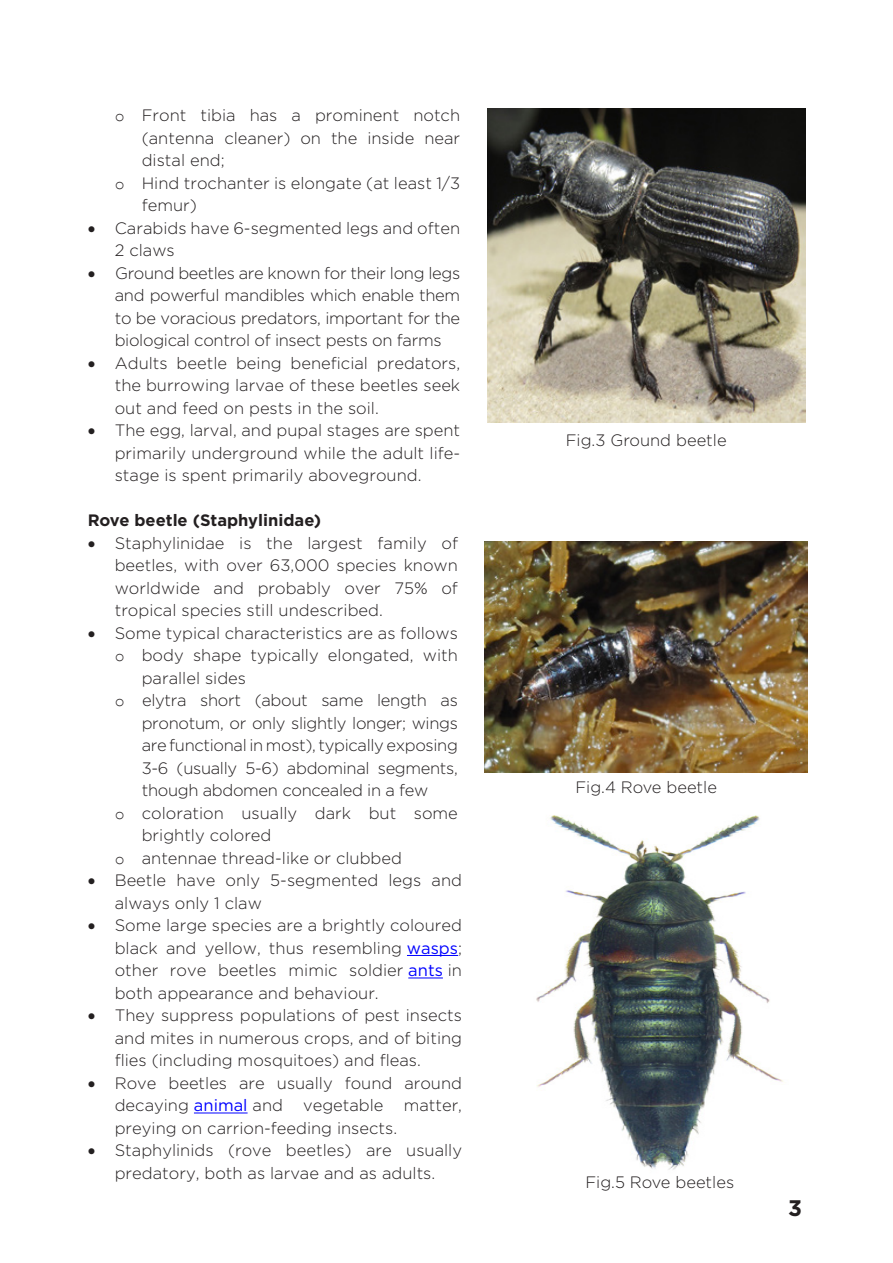
<style>
.page{position:relative;width:893px;height:1263px;background:#fff}
.page>*{position:absolute;margin:0;border:0;box-sizing:border-box;transform-origin:0 0}
.t1{font:700 22.5px "Gotham";color:#231f20}
.Eng_Body{font:300 16.5px/22.5px "Gotham";color:#231f20;text-align:justify}
.Eng_Body-2{font:700 16.5px "Gotham";color:#231f20}
.s1{font-family:"Courier New";font-weight:400}
.s2{font-weight:400;color:#00f}
</style>
<div class="page">
<hr style="left:407px;top:955px;width:51px;height:1px;background:#00f">
<hr style="left:408px;top:977px;width:35px;height:1px;background:#00f">
<hr style="left:194px;top:1112px;width:54px;height:1px;background:#00f">
<img style="left:487px;top:108px;width:318px;height:314px">
<img style="left:485px;top:541px;width:322px;height:232px">
<img style="left:536px;top:815px;width:247px;height:355px">
<p class="Eng_Body" style="left:142px;top:104px;width:320px;text-indent:-27px"><span class="s1">o</span> Front tibia has a prominent notch (antenna cleaner) on the inside near distal end;</p>
<p class="Eng_Body" style="left:142px;top:171px;width:320px;text-indent:-27px"><span class="s1">o</span> Hind trochanter is elongate (at least 1/3 femur)</p>
<p class="Eng_Body" style="left:115px;top:216px;width:347px;text-indent:-27px">• Carabids have 6-segmented legs and often<br>2 claws</p>
<p class="Eng_Body" style="left:115px;top:261px;width:347px;text-indent:-27px">• Ground beetles are known for their long legs and powerful mandibles which enable them to be voracious predators, important for the biological control of insect pests on farms</p>
<p class="Eng_Body" style="left:115px;top:351px;width:347px;text-indent:-27px">• Adults beetle being beneficial predators, the burrowing larvae of these beetles seek out and feed on pests in the soil.</p>
<p class="Eng_Body" style="left:115px;top:419px;width:347px;text-indent:-27px">• The egg, larval, and pupal stages are spent primarily underground while the adult life&shy;stage is spent primarily aboveground.</p>
<p class="Eng_Body-2" style="left:88px;top:509px;width:235px">Rove beetle (Staphylinidae)</p>
<p class="Eng_Body" style="left:115px;top:531px;width:345px;text-indent:-27px">• Staphylinidae is the largest family of beetles, with over 63,000 species known worldwide and probably over 75% of tropical species still undescribed.</p>
<p class="Eng_Body" style="left:88px;top:621px;width:372px">• Some typical characteristics are as follows</p>
<p class="Eng_Body" style="left:142px;top:644px;width:318px;text-indent:-27px"><span class="s1">o</span> body shape typically elongated, with parallel sides</p>
<p class="Eng_Body" style="left:142px;top:689px;width:318px;text-indent:-27px"><span class="s1">o</span> elytra short (about same length as pronotum, or only slightly longer; wings are functional in most), typically exposing 3-6 (usually 5-6) abdominal segments, though abdomen concealed in a few</p>
<p class="Eng_Body" style="left:142px;top:801px;width:318px;text-indent:-27px"><span class="s1">o</span> coloration usually dark but some brightly colored</p>
<p class="Eng_Body" style="left:115px;top:846px;width:289px"><span class="s1">o</span> antennae thread-like or clubbed</p>
<p class="Eng_Body" style="left:115px;top:869px;width:349px;text-indent:-27px">• Beetle have only 5-segmented legs and always only 1 claw</p>
<p class="Eng_Body" style="left:115px;top:914px;width:349px;text-indent:-27px">• Some large species are a brightly coloured black and yellow, thus resembling <span class="s2">wasps</span>; other rove beetles mimic soldier <span class="s2">ants</span> in both appearance and behaviour.</p>
<p class="Eng_Body" style="left:115px;top:1004px;width:349px;text-indent:-27px">• They suppress populations of pest insects and mites in numerous crops, and of biting flies (including mosquitoes) and fleas.</p>
<p class="Eng_Body" style="left:115px;top:1071px;width:349px;text-indent:-27px">• Rove beetles are usually found around decaying <span class="s2">animal</span> and vegetable matter, preying on carrion-feeding insects.</p>
<p class="Eng_Body" style="left:88px;top:1139px;width:376px;text-align:center">• Staphylinids (rove beetles) are usually predatory, both as larvae and as adults.</p>
<p class="Eng_Body" style="left:566px;top:429px;width:162px">Fig.3 Ground beetle</p>
<p class="Eng_Body" style="left:575px;top:775px;width:143px">Fig.4 Rove beetle</p>
<p class="Eng_Body" style="left:585px;top:1171px;width:150px">Fig.5 Rove beetles</p>
<h1 class="t1" style="left:788px;top:1193px;width:15px">3</h1>
</div>
